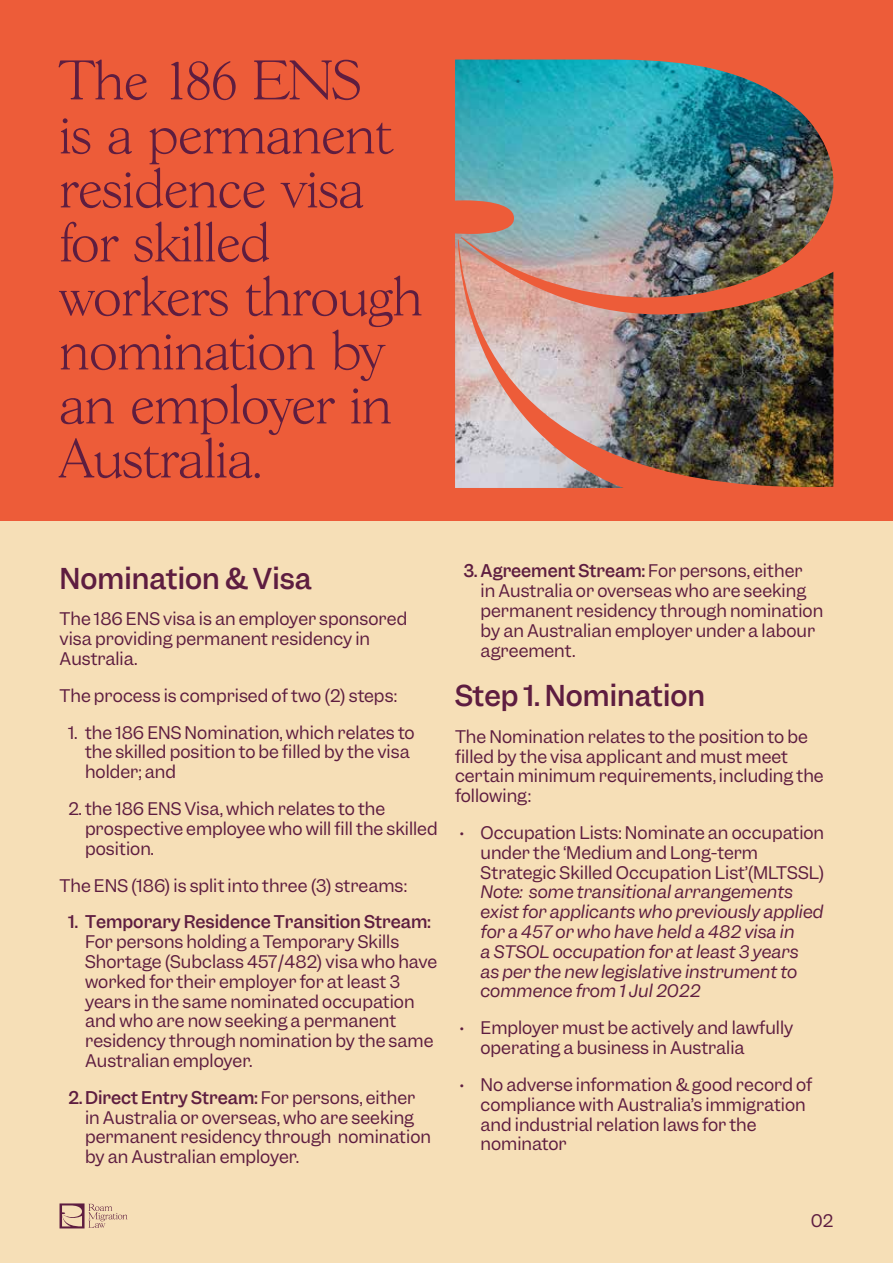
<style>
.page{position:relative;width:893px;height:1263px;background:#f6dfb7}
.page>*{position:absolute;margin:0;border:0;box-sizing:border-box;transform-origin:0 0}
.t1{font:200 54px/54px "Gascogne TS";color:#5e1d40}
.t2{font:500 27px "Garnett";color:#5e1d40}
.t3{font:16.5px/19.8px "Garnett";color:#5e1d40}
.t4{font:italic 16.5px/19.8px "Garnett";color:#5e1d40}
.t5{font:500 16.5px "Garnett";color:#5e1d40}
.s1{font-weight:500}
</style>
<div class="page">
<svg style="left:60px;top:1203px;width:67px;height:25px"></svg>
<div style="left:0;top:0;width:893px;height:521px;background:#ed5c39"></div>
<img style="left:455px;top:60px;width:379px;height:428px">
<h1 class="t1" style="left:60px;top:54px;width:365px">The 186 ENS<br>is a permanent residence visa for skilled workers through nomination by an employer in<br>Australia.</h1>
<h2 class="t2" style="left:60px;top:561px;width:254px">Nomination &amp; Visa</h2>
<p class="t3" style="left:60px;top:609px;width:349px">The 186 ENS visa is an employer sponsored visa providing permanent residency in<br>Australia.</p>
<p class="t3" style="left:60px;top:686px;width:339px">The process is comprised of two (2) steps:</p>
<p class="t3" style="left:85px;top:723px;width:331px;text-indent:-17px">1. the 186 ENS Nomination, which relates to the skilled position to be filled by the visa holder; and</p>
<p class="t3" style="left:85px;top:799px;width:354px;text-indent:-17px">2. the 186 ENS Visa, which relates to the prospective employee who will fill the skilled position.</p>
<p class="t3" style="left:60px;top:875px;width:349px">The ENS (186) is split into three (3) streams:</p>
<p class="t5" style="left:68px;top:911px;width:364px">1. Temporary Residence Transition Stream:</p>
<p class="t3" style="left:85px;top:932px;width:354px">For persons holding a Temporary Skills Shortage (Subclass 457/482) visa who have worked for their employer for at least 3 years in the same nominated occupation and who are now seeking a permanent residency through nomination by the same Australian employer.</p>
<p class="t3" style="left:85px;top:1088px;width:347px;text-indent:-17px"><span class="s1">2. Direct Entry Stream:</span> For persons, either in Australia or overseas, who are seeking permanent residency through nomination by an Australian employer.</p>
<p class="t3" style="left:480px;top:561px;width:344px;text-indent:-17px"><span class="s1">3. Agreement Stream:</span> For persons, either<br>in Australia or overseas who are seeking permanent residency through nomination by an Australian employer under a labour agreement.</p>
<h2 class="t2" style="left:455px;top:678px;width:252px">Step 1. Nomination</h2>
<p class="t3" style="left:455px;top:727px;width:370px">The Nomination relates to the position to be filled by the visa applicant and must meet certain minimum requirements, including the following:</p>
<p class="t3" style="left:480px;top:823px;width:345px;text-indent:-21px">• Occupation Lists: Nominate an occupation under the ‘Medium and Long-term<br>Strategic Skilled Occupation List’(MLTSSL)</p>
<p class="t4" style="left:480px;top:882px;width:344px">Note: some transitional arrangements exist for applicants who previously applied for a 457 or who have held a 482 visa in<br>a STSOL occupation for at least 3 years<br>as per the new legislative instrument to commence from 1 Jul 2022</p>
<p class="t3" style="left:480px;top:1018px;width:314px;text-indent:-21px">• Employer must be actively and lawfully operating a business in Australia</p>
<p class="t3" style="left:480px;top:1075px;width:333px;text-indent:-21px">• No adverse information &amp; good record of compliance with Australia’s immigration and industrial relation laws for the nominator</p>
<p class="t3" style="left:811px;top:1211px;width:24px">02</p>
</div>
